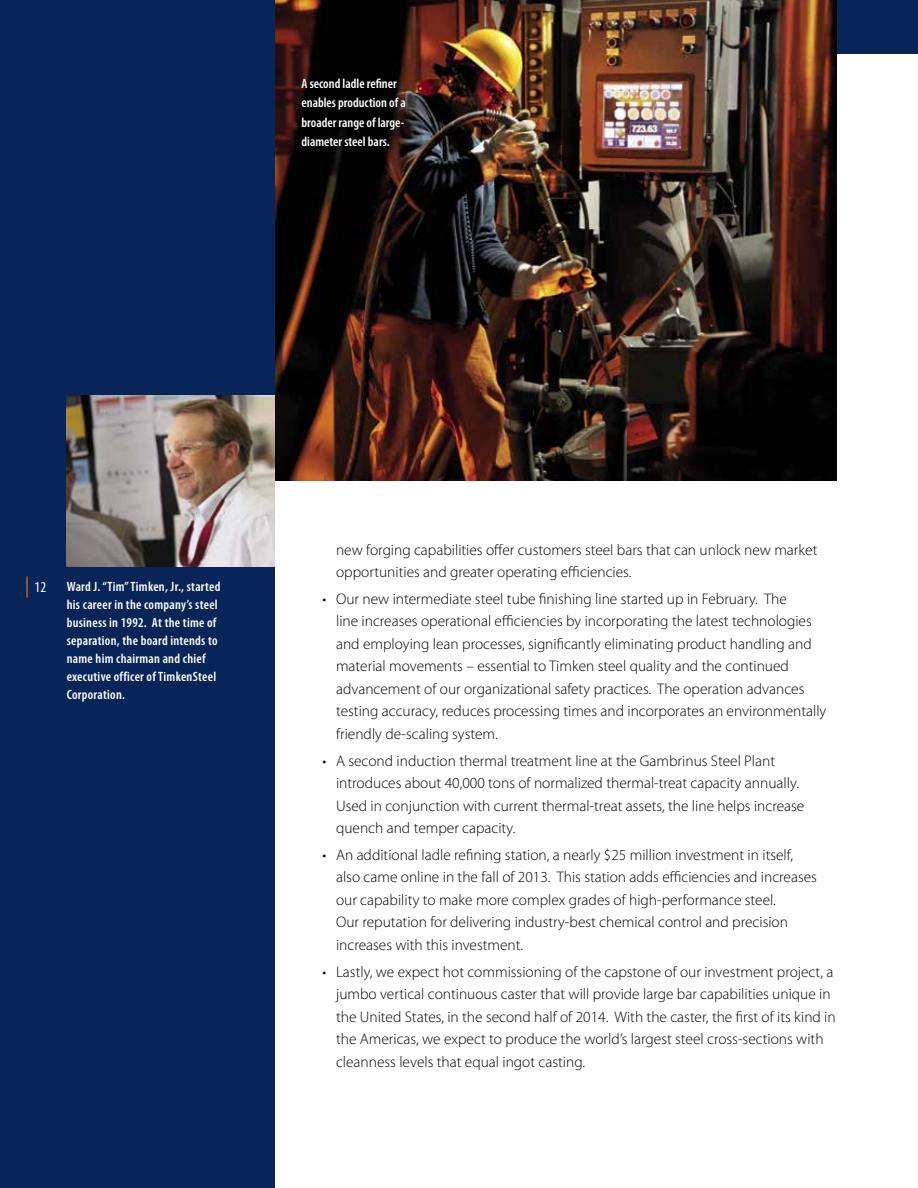
<style>
.page{position:relative;width:918px;height:1188px;background:#fff}
.page>*{position:absolute;margin:0;border:0;box-sizing:border-box;transform-origin:0 0}
.t1{font:300 15.3px/22.5px "Myriad Pro";color:#000}
.t2{font:condensed 15px "Myriad Pro";color:#fff}
.t3{font:600 condensed 13.5px/18px "Myriad Pro";letter-spacing:.02em;color:#fff}
.t4{font:600 condensed 13.5px/19.5px "Myriad Pro";color:#fff}
</style>
<div class="page">
<div style="left:837px;top:0;width:81px;height:54px;background:#08255a"></div>
<img style="left:274px;top:0;width:563px;height:481px">
<div style="left:0;top:0;width:274px;height:1188px;background:#08255a"></div>
<img style="left:67px;top:396px;width:207px;height:170px">
<hr style="left:26px;top:576px;width:2px;height:22px;background:#ec8213">
<p class="t4" style="left:302px;top:73px;width:106px">A second ladle refiner enables production of a broader range of large&shy;diameter steel bars.</p>
<p class="t2" style="left:35px;top:578px;width:13px">12</p>
<p class="t3" style="left:67px;top:577px;width:155px">Ward J. “Tim” Timken, Jr., started his career in the company’s steel business in 1992. At the time of separation, the board intends to name him chairman and chief executive officer of TimkenSteel<br>Corporation.</p>
<p class="t1" style="left:336px;top:538px;width:483px">new forging capabilities offer customers steel bars that can unlock new market opportunities and greater operating efficiencies.</p>
<p class="t1" style="left:336px;top:587px;width:492px;text-indent:-13px">• Our new intermediate steel tube finishing line started up in February. The<br>line increases operational efficiencies by incorporating the latest technologies and employing lean processes, significantly eliminating product handling and material movements – essential to Timken steel quality and the continued advancement of our organizational safety practices. The operation advances testing accuracy, reduces processing times and incorporates an environmentally friendly de-scaling system.</p>
<p class="t1" style="left:336px;top:749px;width:470px;text-indent:-13px">• A second induction thermal treatment line at the Gambrinus Steel Plant introduces about 40,000 tons of normalized thermal-treat capacity annually.<br>Used in conjunction with current thermal-treat assets, the line helps increase quench and temper capacity.</p>
<p class="t1" style="left:336px;top:843px;width:482px;text-indent:-13px">• An additional ladle refining station, a nearly $25 million investment in itself, also came online in the fall of 2013. This station adds efficiencies and increases our capability to make more complex grades of high-performance steel.<br>Our reputation for delivering industry-best chemical control and precision increases with this investment.</p>
<p class="t1" style="left:336px;top:960px;width:501px;text-indent:-13px">• Lastly, we expect hot commissioning of the capstone of our investment project, a jumbo vertical continuous caster that will provide large bar capabilities unique in the United States, in the second half of 2014. With the caster, the first of its kind in the Americas, we expect to produce the world’s largest steel cross-sections with cleanness levels that equal ingot casting.</p>
</div>
